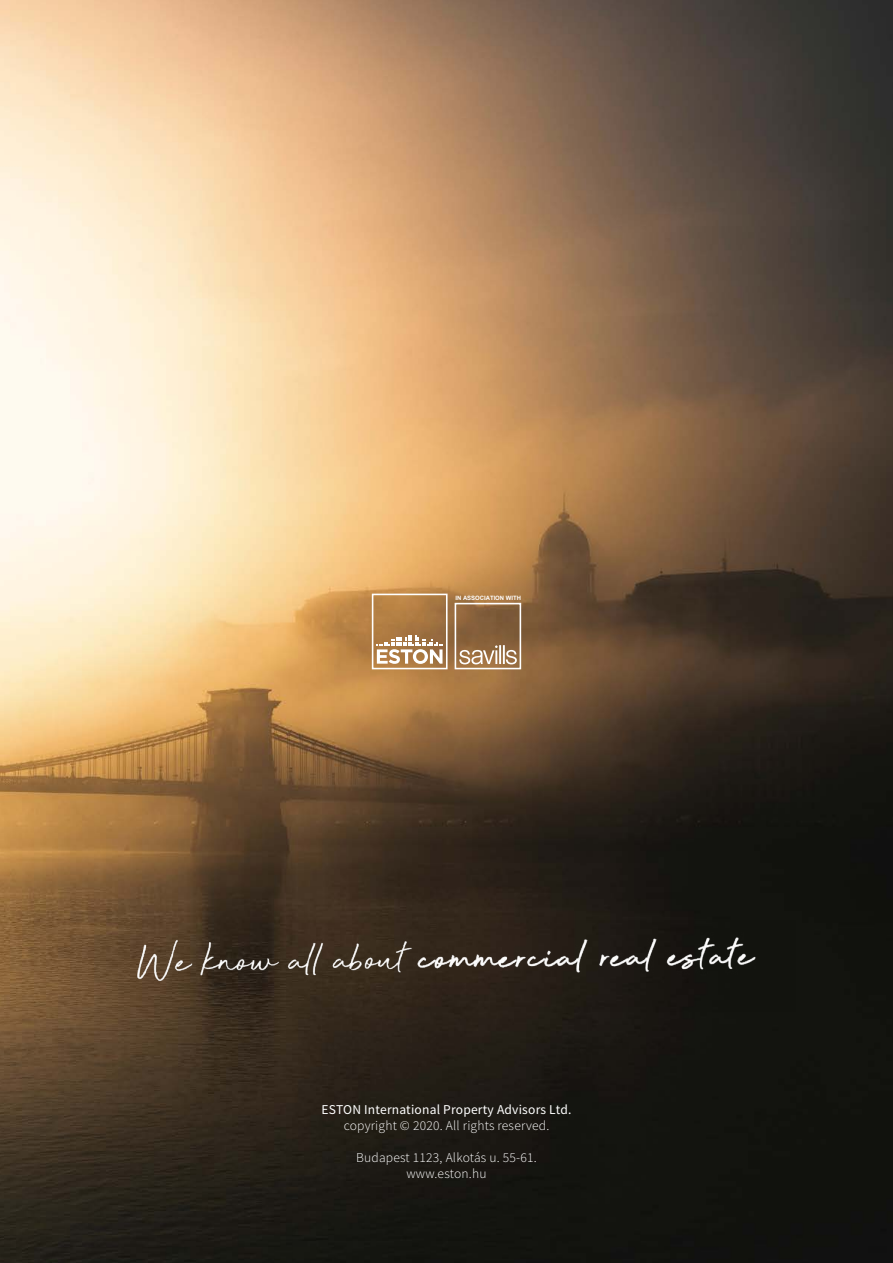
<style>
.page{position:relative;width:893px;height:1263px;background:#fff}
.page>*{position:absolute;margin:0;border:0;box-sizing:border-box;transform-origin:0 0}
.t1{font:300 13.5px/16.2px "Source Sans Pro";letter-spacing:.015em;color:#fff;text-align:center}
.t2{font:13.5px "Source Sans Pro";letter-spacing:.015em;color:#fff}
.t3{font:700 6px "Arial";color:#fff}
</style>
<div class="page">
<img style="left:0;top:0;width:892px;height:1263px">
<img style="left:119px;top:921px;width:676px;height:90px">
<svg style="left:459px;top:645px;width:58px;height:19px"></svg>
<div style="left:372px;top:594px;width:76px;height:75px;border:2px solid #fff"></div>
<svg style="left:377px;top:635px;width:65px;height:29px"></svg>
<div style="left:455px;top:603px;width:66px;height:66px;border:2px solid #fff"></div>
<p class="t3" style="left:455px;top:593px;width:67px">IN ASSOCIATION WITH</p>
<p class="t2" style="left:322px;top:1100px;width:251px">ESTON International Property Advisors Ltd.</p>
<p class="t1" style="left:344px;top:1117px;width:207px">copyright © 2020. All rights reserved.</p>
<p class="t1" style="left:356px;top:1150px;width:182px">Budapest 1123, Alkotás u. 55-61. www.eston.hu</p>
</div>
